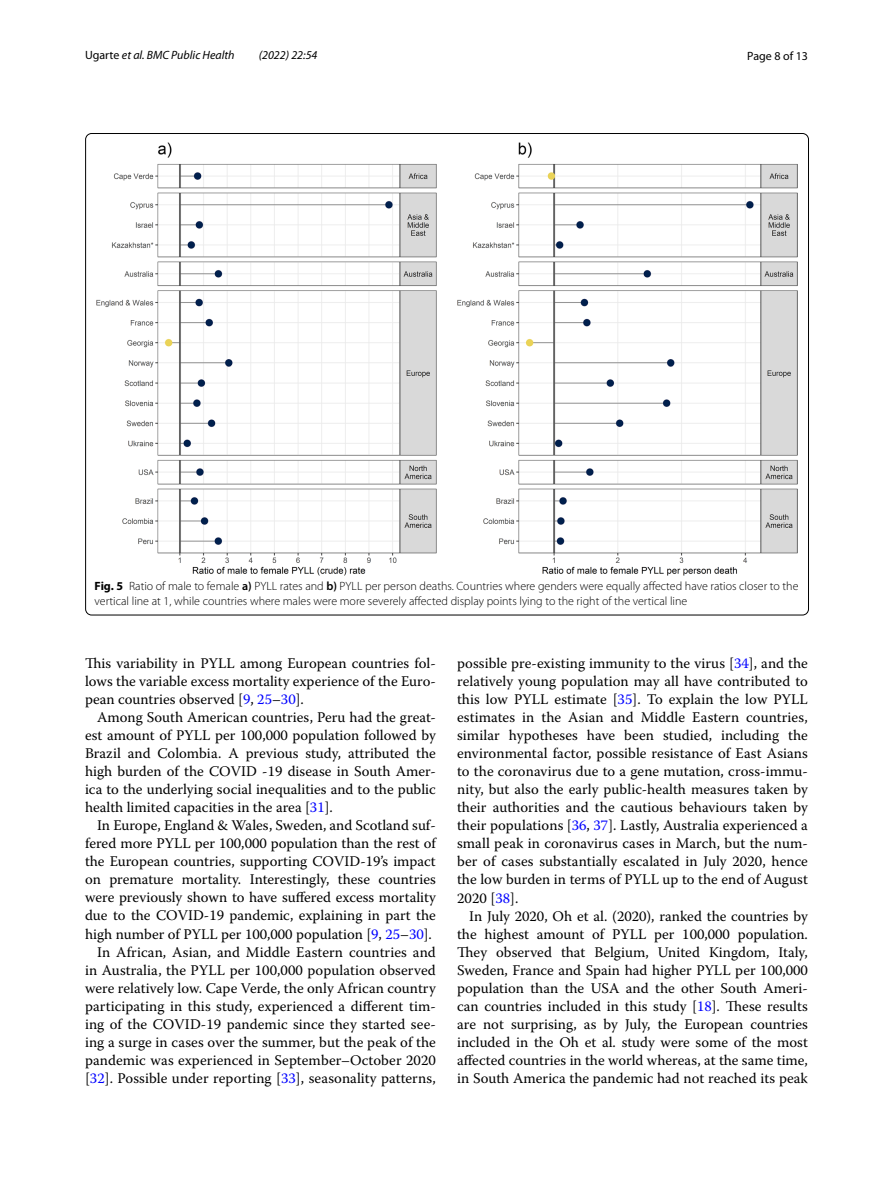
<style>
.page{position:relative;width:893px;height:1187px;background:#fff}
.page>*{position:absolute;margin:0;border:0;box-sizing:border-box;transform-origin:0 0}
.t1{font:14.7px/18px "Warnock Pro";letter-spacing:.005em;color:#000;text-align:justify}
.t2{font:300 12px/15px "Myriad Pro";color:#000}
.t3{font:italic 12px "Myriad Pro";color:#000}
.t4{font:12px "Myriad Pro";color:#000}
.s1{font-style:normal}
.s2{font-weight:700}
.s3{font-weight:600}
.s4{color:#00f}
</style>
<div class="page">
<img style="left:97px;top:142px;width:700px;height:433px">
<p class="t3" style="left:85px;top:48px;width:151px"><span class="s1">Ugarte</span> et al. BMC Public Health</p>
<p class="t3" style="left:259px;top:48px;width:60px">(2022) 22:54</p>
<p class="t4" style="left:747px;top:48px;width:62px">Page 8 of 13</p>
<p class="t2" style="left:95px;top:579px;width:705px"><span class="s2">Fig. 5</span> Ratio of male to female <span class="s3">a)</span> PYLL rates and <span class="s3">b)</span> PYLL per person deaths. Countries where genders were equally affected have ratios closer to the vertical line at 1, while countries where males were more severely affected display points lying to the right of the vertical line</p>
<p class="t1" style="left:85px;top:654px;width:352px">This variability in PYLL among European countries fol&shy;lows the variable excess mortality experience of the Euro&shy;pean countries observed [<span class="s4">9</span>, <span class="s4">25</span>–<span class="s4">30</span>].</p>
<p class="t1" style="left:85px;top:708px;width:352px;text-indent:12px">Among South American countries, Peru had the great&shy;est amount of PYLL per 100,000 population followed by Brazil and Colombia. A previous study, attributed the high burden of the COVID -19 disease in South Amer&shy;ica to the underlying social inequalities and to the public health limited capacities in the area [<span class="s4">31</span>].</p>
<p class="t1" style="left:85px;top:816px;width:352px;text-align:right">In Europe, England &amp; Wales, Sweden, and Scotland suf&shy;fered more PYLL per 100,000 population than the rest of the European countries, supporting COVID-19’s impact on premature mortality. Interestingly, these countries were previously shown to have suffered excess mortality due to the COVID-19 pandemic, explaining in part the high number of PYLL per 100,000 population [<span class="s4">9</span>, <span class="s4">25</span>–<span class="s4">30</span>].<br>In African, Asian, and Middle Eastern countries and in Australia, the PYLL per 100,000 population observed were relatively low. Cape Verde, the only African country participating in this study, experienced a different tim&shy;ing of the COVID-19 pandemic since they started see&shy;ing a surge in cases over the summer, but the peak of the pandemic was experienced in September–October 2020 [<span class="s4">32</span>]. Possible under reporting [<span class="s4">33</span>], seasonality patterns,</p>
<p class="t1" style="left:457px;top:654px;width:352px">possible pre-existing immunity to the virus [<span class="s4">34</span>], and the relatively young population may all have contributed to this low PYLL estimate [<span class="s4">35</span>]. To explain the low PYLL estimates in the Asian and Middle Eastern countries, similar hypotheses have been studied, including the environmental factor, possible resistance of East Asians to the coronavirus due to a gene mutation, cross-immu&shy;nity, but also the early public-health measures taken by their authorities and the cautious behaviours taken by their populations [<span class="s4">36</span>, <span class="s4">37</span>]. Lastly, Australia experienced a small peak in coronavirus cases in March, but the num&shy;ber of cases substantially escalated in July 2020, hence the low burden in terms of PYLL up to the end of August 2020 [<span class="s4">38</span>].</p>
<p class="t1" style="left:457px;top:906px;width:352px;text-indent:12px">In July 2020, Oh et al. (2020), ranked the countries by the highest amount of PYLL per 100,000 population.<br>They observed that Belgium, United Kingdom, Italy, Sweden, France and Spain had higher PYLL per 100,000 population than the USA and the other South Ameri&shy;can countries included in this study [<span class="s4">18</span>]. These results are not surprising, as by July, the European countries included in the Oh et al. study were some of the most affected countries in the world whereas, at the same time, in South America the pandemic had not reached its peak</p>
</div>
